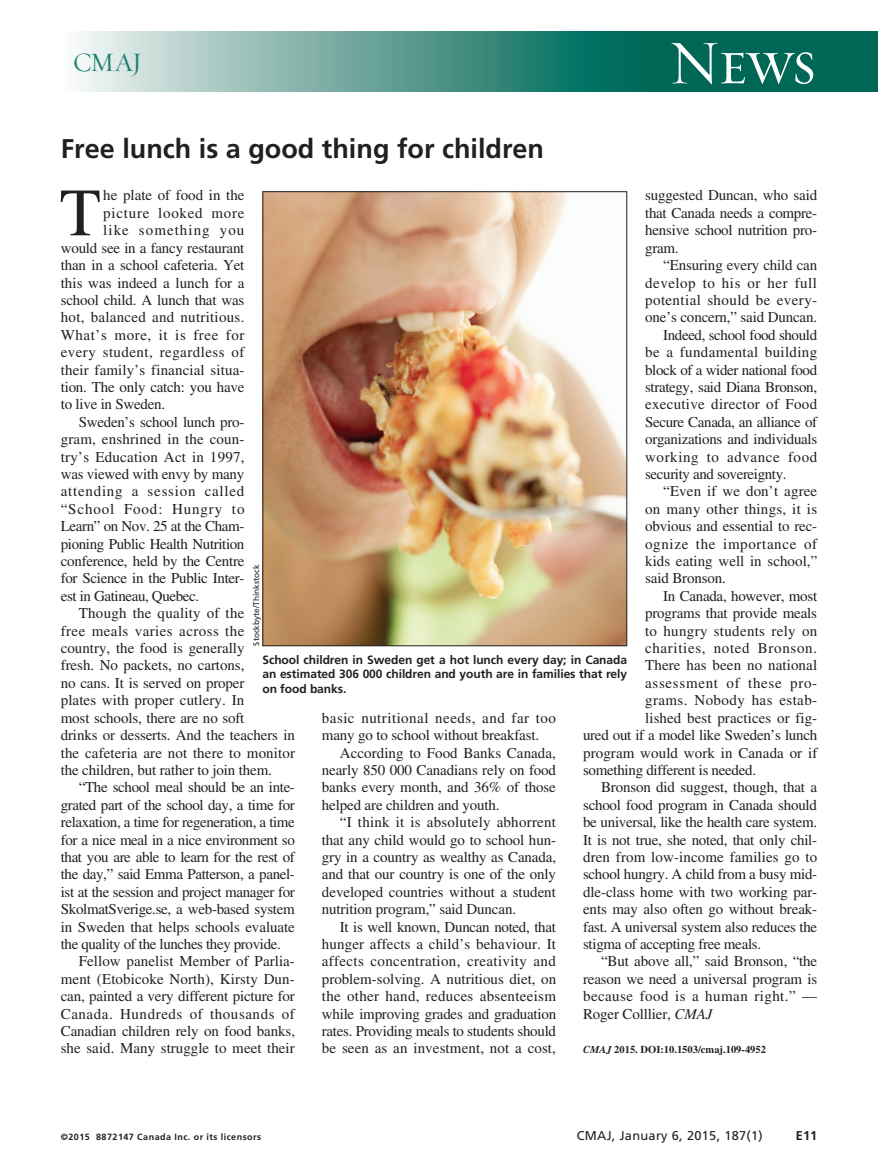
<style>
.page{position:relative;width:878px;height:1175px;background:#fff}
.page>*{position:absolute;margin:0;border:0;box-sizing:border-box;transform-origin:0 0}
.DC{font:67.5px "Times LT Std";color:#231f20}
.t1{font:63px "Requiem Display HTF Small Caps";color:#fff}
.T18{font:700 27px "Frutiger LT Std";color:#231f20}
.t2{font:27px "Requiem Display HTF Roman";color:#1d7e6f}
.DC-2{font:15px/17.4px "Times LT Std";letter-spacing:-.005em;color:#231f20;text-align:justify}
.DC-3{font:15px "Times LT Std";letter-spacing:.02em;color:#231f20}
.DC-4{font:15px "Times LT Std";letter-spacing:.045em;color:#231f20}
.DC-5{font:15px "Times LT Std";letter-spacing:.03em;color:#231f20}
.DC-6{font:15px "Times LT Std";letter-spacing:.04em;color:#231f20}
.DC-7{font:15px "Times LT Std";letter-spacing:.025em;color:#231f20}
.DC-8{font:15px "Times LT Std";letter-spacing:.05em;color:#231f20}
.DC-9{font:15px "Times LT Std";letter-spacing:.07em;color:#231f20}
.t3{font:12.75px "Frutiger LT Std";letter-spacing:.025em;color:#231f20}
.t4{font:700 12.75px "Frutiger LT Std";color:#231f20}
.FIG{font:700 12px/14.2px "Frutiger LT Std";letter-spacing:-.005em;color:#231f20;text-align:justify}
.DOI{font:700 10.5px "Times LT Std";color:#231f20}
.t5{font:700 9px "Frutiger LT Std";letter-spacing:.05em;color:#231f20}
.PC{font:8.25px "Frutiger LT Std";color:#231f20}
.s1{font-style:italic}
</style>
<div class="page">
<div style="left:618px;top:32px;width:260px;height:60px;background:#006756"></div>
<div style="left:61px;top:32px;width:586px;height:60px;background:linear-gradient(to right,#f6f4f3,#00614f)"></div>
<img style="left:264px;top:193px;width:361px;height:451px">
<h3 class="t2" style="left:73px;top:46px;width:71px">CMAJ</h3>
<p class="T18" style="left:61px;top:133px;width:485px">Free lunch is a good thing for children</p>
<h2 class="t1" style="left:668px;top:26px;width:150px">News</h2>
<p class="DC" style="left:60px;top:175px;width:43px">T</p>
<p class="DC-2" style="left:103px;top:187px;width:143px">he plate of food in the</p>
<p class="DC-2" style="left:645px;top:187px;width:173px">suggested Duncan, who said that Canada needs a compre&shy;hensive school nutrition pro&shy;gram.</p>
<p class="DC-2" style="left:645px;top:256px;width:173px;text-indent:18px">“Ensuring every child can develop to his or her full potential should be every&shy;one’s concern,” said Duncan.</p>
<p class="DC-2" style="left:645px;top:326px;width:174px;text-indent:18px">Indeed, school food should be a fundamental building block of a wider national food strategy, said Diana Bronson, executive director of Food Secure Canada, an alliance of organizations and individuals working to advance food security and sovereignty.</p>
<p class="DC-2" style="left:645px;top:482px;width:174px;text-indent:18px">“Even if we don’t agree on many other things, it is obvious and essential to rec&shy;ognize the importance of kids eating well in school,” said Bronson.</p>
<p class="DC-2" style="left:663px;top:587px;width:155px">In Canada, however, most</p>
<p class="DC-2" style="left:645px;top:604px;width:173px">programs that provide meals</p>
<p class="DC-3" style="left:645px;top:622px;width:174px">to hungry students rely on</p>
<p class="DC-4" style="left:645px;top:639px;width:173px">charities, noted Bronson.</p>
<p class="DC-2" style="left:645px;top:656px;width:173px">There has been no national</p>
<p class="DC-4" style="left:645px;top:674px;width:173px">assessment of these pro-</p>
<p class="DC-7" style="left:645px;top:692px;width:173px">grams. Nobody has estab-</p>
<p class="DC-2" style="left:645px;top:709px;width:173px">lished best practices or fig-</p>
<p class="DC-2" style="left:583px;top:726px;width:236px">ured out if a model like Sweden’s lunch</p>
<p class="DC-2" style="left:583px;top:743px;width:236px">program would work in Canada or if</p>
<p class="DC-2" style="left:583px;top:761px;width:174px">something different is needed.</p>
<p class="DC-2" style="left:583px;top:778px;width:236px;text-indent:18px">Bronson did suggest, though, that a school food program in Canada should be universal, like the health care system.<br>It is not true, she noted, that only chil&shy;dren from low-income families go to school hungry. A child from a busy mid&shy;dle-class home with two working par&shy;ents may also often go without break&shy;fast. A universal system also reduces the stigma of accepting free meals.</p>
<p class="DC-2" style="left:583px;top:952px;width:236px;text-indent:18px">“But above all,” said Bronson, “the reason we need a universal program is because food is a human right.” — Roger Colllier, <span class="s1">CMAJ</span></p>
<p class="DOI" style="left:583px;top:1043px;width:184px"><span class="s1">CMAJ</span> 2015. DOI:10.1503/cmaj.109-4952</p>
<p class="DC-8" style="left:103px;top:204px;width:143px">picture looked more</p>
<p class="DC-9" style="left:103px;top:222px;width:143px">like something you</p>
<p class="DC-2" style="left:61px;top:239px;width:185px">would see in a fancy restaurant</p>
<p class="DC-2" style="left:61px;top:256px;width:185px">than in a school cafeteria. Yet</p>
<p class="DC-2" style="left:61px;top:274px;width:185px">this was indeed a lunch for a</p>
<p class="DC-2" style="left:61px;top:291px;width:185px">school child. A lunch that was</p>
<p class="DC-3" style="left:61px;top:309px;width:185px">hot, balanced and nutritious.</p>
<p class="DC-6" style="left:61px;top:326px;width:185px">What’s more, it is free for</p>
<p class="DC-5" style="left:61px;top:344px;width:185px">every student, regardless of</p>
<p class="DC-2" style="left:61px;top:361px;width:185px">their family’s financial situa-</p>
<p class="DC-2" style="left:61px;top:378px;width:185px">tion. The only catch: you have</p>
<p class="DC-2" style="left:61px;top:395px;width:106px">to live in Sweden.</p>
<p class="DC-2" style="left:61px;top:413px;width:185px;text-indent:18px">Sweden’s school lunch pro&shy;gram, enshrined in the coun&shy;try’s Education Act in 1997, was viewed with envy by many attending a session called “School Food: Hungry to Learn” on Nov. 25 at the Cham&shy;pioning Public Health Nutrition conference, held by the Centre for Science in the Public Inter&shy;est in Gatineau, Quebec.</p>
<p class="DC-2" style="left:61px;top:604px;width:236px;text-align:left;text-indent:18px">Though the quality of the<br>free meals varies across the country, the food is generally<br>fresh. No packets, no cartons,<br>no cans. It is served on proper<br>plates with proper cutlery. In<br>most schools, there are no soft<br>drinks or desserts. And the teachers in the cafeteria are not there to monitor the children, but rather to join them.</p>
<p class="DC-2" style="left:61px;top:778px;width:236px;text-indent:18px">“The school meal should be an inte&shy;grated part of the school day, a time for relaxation, a time for regeneration, a time for a nice meal in a nice environment so that you are able to learn for the rest of the day,” said Emma Patterson, a panel&shy;ist at the session and project manager for SkolmatSverige.se, a web-based system in Sweden that helps schools evaluate the quality of the lunches they provide.</p>
<p class="DC-2" style="left:61px;top:952px;width:236px;text-indent:18px">Fellow panelist Member of Parlia&shy;ment (Etobicoke North), Kirsty Dun&shy;can, painted a very different picture for Canada. Hundreds of thousands of Canadian children rely on food banks, she said. Many struggle to meet their</p>
<p class="PC" style="left:251px;top:645px;width:83px;rotate:-90deg">Stockbyte/Thinkstock</p>
<p class="FIG" style="left:262px;top:653px;width:366px">School children in Sweden get a hot lunch every day; in Canada an estimated 306 000 children and youth are in families that rely on food banks.</p>
<p class="DC-2" style="left:322px;top:709px;width:236px">basic nutritional needs, and far too many go to school without breakfast.</p>
<p class="DC-2" style="left:322px;top:743px;width:236px;text-indent:18px">According to Food Banks Canada, nearly 850 000 Canadians rely on food banks every month, and 36% of those helped are children and youth.</p>
<p class="DC-2" style="left:322px;top:813px;width:236px;text-indent:18px">“I think it is absolutely abhorrent that any child would go to school hun&shy;gry in a country as wealthy as Canada, and that our country is one of the only developed countries without a student nutrition program,” said Duncan.</p>
<p class="DC-2" style="left:322px;top:917px;width:236px;text-indent:18px">It is well known, Duncan noted, that hunger affects a child’s behaviour. It affects concentration, creativity and problem-solving. A nutritious diet, on the other hand, reduces absenteeism while improving grades and graduation rates. Providing meals to students should be seen as an investment, not a cost,</p>
<p class="t5" style="left:61px;top:1131px;width:202px">©2015 8872147 Canada Inc. or its licensors</p>
<p class="t3" style="left:576px;top:1127px;width:188px">CMAJ, January 6, 2015, 187(1)</p>
<p class="t4" style="left:795px;top:1127px;width:23px">E11</p>
</div>
